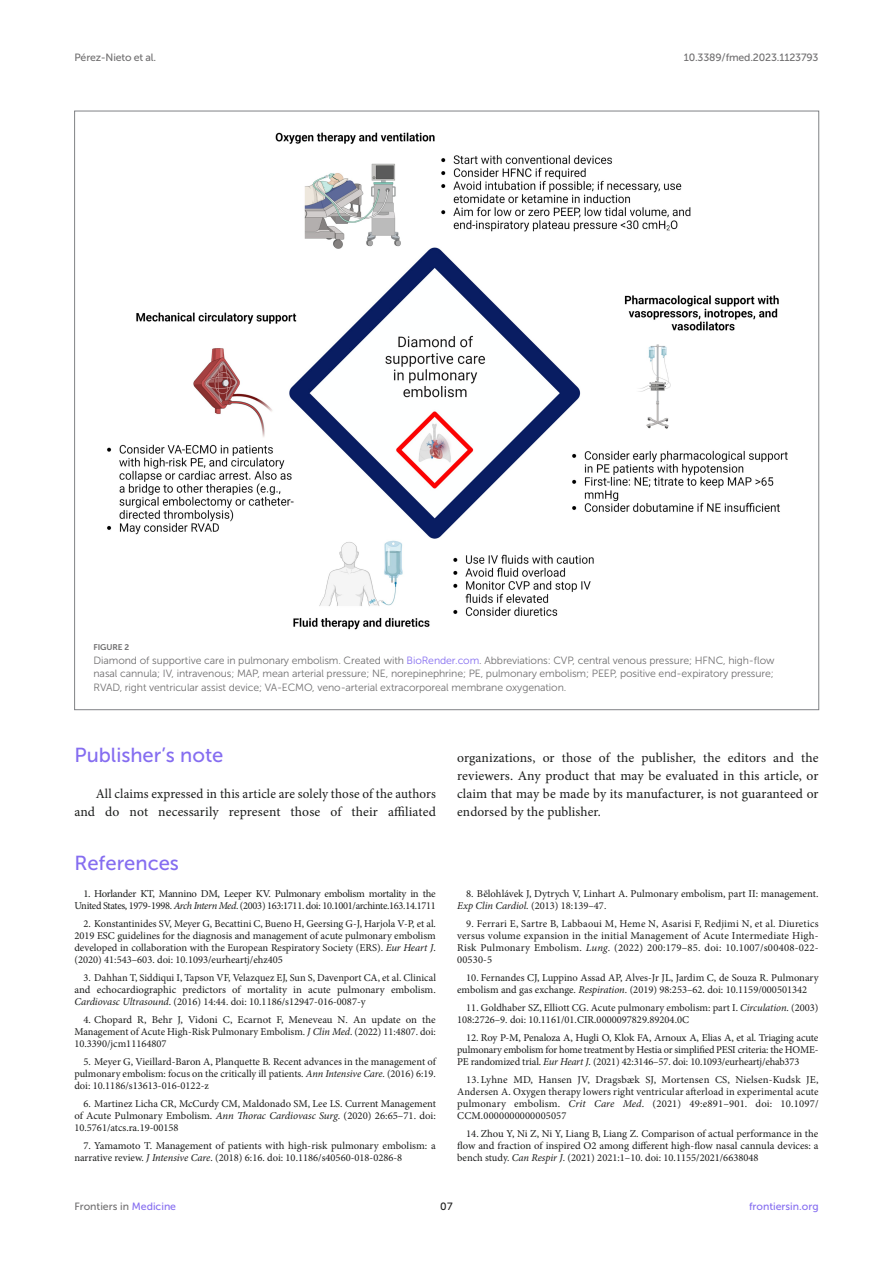
<style>
.page{position:relative;width:893px;height:1263px;background:#fff}
.page>*{position:absolute;margin:0;border:0;box-sizing:border-box;transform-origin:0 0}
.HEAD_1{font:20.25px "Museo Sans 500";color:#856df0}
.REF_HD{font:20.25px "Museo Sans 500";color:#856df0}
.TEXT_FLUSH{font:13.5px/18px "Minion Pro";letter-spacing:.005em;color:#1b1c1b;text-align:right}
.REF_00{font:10.5px/12px "Minion Pro";color:#1b1c1b;text-align:justify}
.FIG_LEG{font:10.5px/13.5px "Museo Sans 300";letter-spacing:-.01em;color:#706f70;text-align:justify}
.REF_00-2{font:10.5px/12px "Minion Pro";letter-spacing:-.03em;color:#1b1c1b;text-align:right}
.t1{font:10.5px "Museo Sans 500";letter-spacing:-.015em;color:#706f70}
.t2{font:10.5px "Museo Sans 500";color:#856df0}
.t3{font:10.5px "Museo Sans 500";color:#1b1c1b}
.FIG_HD{font:8.25px "Museo Sans 700";letter-spacing:-.01em;color:#706f70}
.s1{color:#856df0}
.s2{font-style:italic}
</style>
<div class="page">
<img style="left:107px;top:132px;width:681px;height:498px">
<p class="t1" style="left:74px;top:51px;width:83px">Pérez-Nieto et al.</p>
<p class="t1" style="left:684px;top:51px;width:136px">10.3389/fmed.2023.1123793</p>
<p class="FIG_HD" style="left:94px;top:643px;width:37px">FIGURE 2</p>
<p class="FIG_LEG" style="left:94px;top:653px;width:683px">Diamond of supportive care in pulmonary embolism. Created with <span class="s1">BioRender.com</span>. Abbreviations: CVP, central venous pressure; HFNC, high-flow nasal cannula; IV, intravenous; MAP, mean arterial pressure; NE, norepinephrine; PE, pulmonary embolism; PEEP, positive end-expiratory pressure; RVAD, right ventricular assist device; VA-ECMO, veno-arterial extracorporeal membrane oxygenation.</p>
<p class="HEAD_1" style="left:74px;top:744px;width:151px">Publisher’s note</p>
<p class="TEXT_FLUSH" style="left:74px;top:785px;width:363px">All claims expressed in this article are solely those of the authors and do not necessarily represent those of their affiliated</p>
<p class="REF_HD" style="left:74px;top:852px;width:106px">References</p>
<p class="REF_00-2" style="left:74px;top:888px;width:363px">1. Horlander KT, Mannino DM, Leeper KV. Pulmonary embolism mortality in the<br>United States, 1979-1998. <span class="s2">Arch Intern Med</span>. (2003) 163:1711. doi: 10.1001/archinte.163.14.1711</p>
<p class="REF_00" style="left:74px;top:918px;width:363px;text-indent:9px">2. Konstantinides SV, Meyer G, Becattini C, Bueno H, Geersing G-J, Harjola V-P, et al.<br>2019 ESC guidelines for the diagnosis and management of acute pulmonary embolism developed in collaboration with the European Respiratory Society (ERS). <span class="s2">Eur Heart J</span>. (2020) 41:543–603. doi: 10.1093/eurheartj/ehz405</p>
<p class="REF_00" style="left:74px;top:972px;width:363px;text-indent:9px">3. Dahhan T, Siddiqui I, Tapson VF, Velazquez EJ, Sun S, Davenport CA, et al. Clinical and echocardiographic predictors of mortality in acute pulmonary embolism.<br><span class="s2">Cardiovasc Ultrasound</span>. (2016) 14:44. doi: 10.1186/s12947-016-0087-y</p>
<p class="REF_00" style="left:74px;top:1014px;width:363px;text-indent:9px">4. Chopard R, Behr J, Vidoni C, Ecarnot F, Meneveau N. An update on the Management of Acute High-Risk Pulmonary Embolism. <span class="s2">J Clin Med</span>. (2022) 11:4807. doi:<br>10.3390/jcm11164807</p>
<p class="REF_00" style="left:74px;top:1056px;width:363px;text-indent:9px">5. Meyer G, Vieillard-Baron A, Planquette B. Recent advances in the management of pulmonary embolism: focus on the critically ill patients. <span class="s2">Ann Intensive Care</span>. (2016) 6:19. doi: 10.1186/s13613-016-0122-z</p>
<p class="REF_00" style="left:74px;top:1098px;width:363px;text-indent:9px">6. Martinez Licha CR, McCurdy CM, Maldonado SM, Lee LS. Current Management of Acute Pulmonary Embolism. <span class="s2">Ann Thorac Cardiovasc Surg</span>. (2020) 26:65–71. doi:<br>10.5761/atcs.ra.19-00158</p>
<p class="REF_00" style="left:74px;top:1140px;width:363px;text-indent:9px">7. Yamamoto T. Management of patients with high-risk pulmonary embolism: a narrative review. <span class="s2">J Intensive Care</span>. (2018) 6:16. doi: 10.1186/s40560-018-0286-8</p>
<p class="TEXT_FLUSH" style="left:457px;top:749px;width:363px;text-align:justify">organizations, or those of the publisher, the editors and the reviewers. Any product that may be evaluated in this article, or claim that may be made by its manufacturer, is not guaranteed or endorsed by the publisher.</p>
<p class="REF_00" style="left:457px;top:888px;width:363px;text-indent:9px">8. Bĕlohlávek J, Dytrych V, Linhart A. Pulmonary embolism, part II: management.<br><span class="s2">Exp Clin Cardiol</span>. (2013) 18:139–47.</p>
<p class="REF_00" style="left:457px;top:918px;width:363px;text-indent:9px">9. Ferrari E, Sartre B, Labbaoui M, Heme N, Asarisi F, Redjimi N, et al. Diuretics versus volume expansion in the initial Management of Acute Intermediate High-Risk Pulmonary Embolism. <span class="s2">Lung</span>. (2022) 200:179–85. doi: 10.1007/s00408-022- 00530-5</p>
<p class="REF_00" style="left:457px;top:972px;width:363px;text-indent:9px">10. Fernandes CJ, Luppino Assad AP, Alves-Jr JL, Jardim C, de Souza R. Pulmonary embolism and gas exchange. <span class="s2">Respiration</span>. (2019) 98:253–62. doi: 10.1159/000501342</p>
<p class="REF_00" style="left:457px;top:1002px;width:363px;text-indent:9px">11. Goldhaber SZ, Elliott CG. Acute pulmonary embolism: part I. <span class="s2">Circulation</span>. (2003)<br>108:2726–9. doi: 10.1161/01.CIR.0000097829.89204.0C</p>
<p class="REF_00" style="left:457px;top:1032px;width:363px;text-indent:9px">12. Roy P-M, Penaloza A, Hugli O, Klok FA, Arnoux A, Elias A, et al. Triaging acute pulmonary embolism for home treatment by Hestia or simplified PESI criteria: the HOME-PE randomized trial. <span class="s2">Eur Heart J</span>. (2021) 42:3146–57. doi: 10.1093/eurheartj/ehab373</p>
<p class="REF_00" style="left:457px;top:1074px;width:363px;text-indent:9px">13. Lyhne MD, Hansen JV, Dragsbæk SJ, Mortensen CS, Nielsen-Kudsk JE, Andersen A. Oxygen therapy lowers right ventricular afterload in experimental acute pulmonary embolism. <span class="s2">Crit Care Med</span>. (2021) 49:e891–901. doi: 10.1097/ CCM.0000000000005057</p>
<p class="REF_00" style="left:457px;top:1128px;width:363px;text-indent:9px">14. Zhou Y, Ni Z, Ni Y, Liang B, Liang Z. Comparison of actual performance in the flow and fraction of inspired O2 among different high-flow nasal cannula devices: a bench study. <span class="s2">Can Respir J</span>. (2021) 2021:1–10. doi: 10.1155/2021/6638048</p>
<p class="t1" style="left:74px;top:1200px;width:103px">Frontiers in <span class="s1">Medicine</span></p>
<p class="t3" style="left:440px;top:1200px;width:14px">07</p>
<p class="t2" style="left:749px;top:1200px;width:71px">frontiersin.org</p>
</div>
